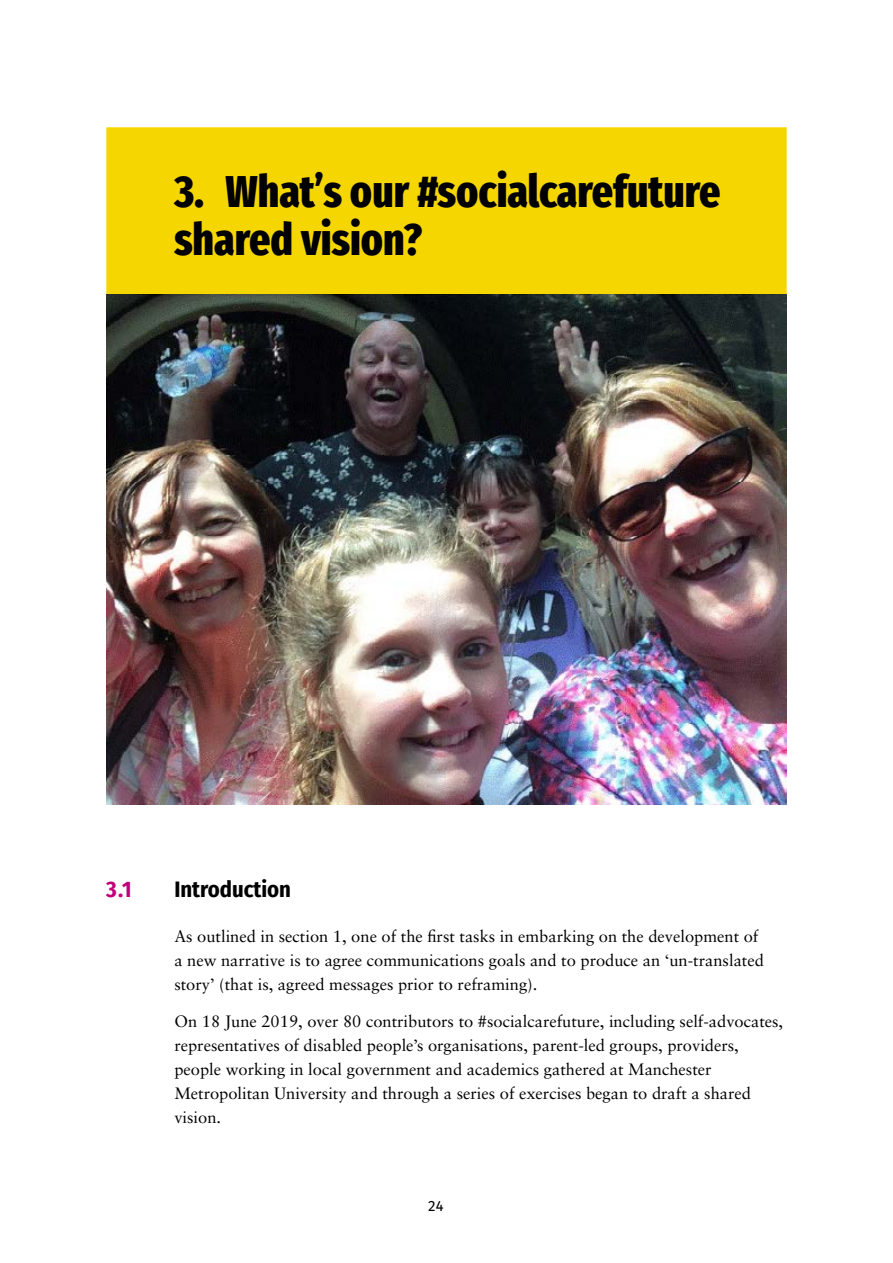
<style>
.page{position:relative;width:893px;height:1263px;background:#fff}
.page>*{position:absolute;margin:0;border:0;box-sizing:border-box;transform-origin:0 0}
.t1{font:800 extra-condensed 45px/48px "Fira Sans";color:#000}
.t2{font:700 22.5px "Fira Sans Condensed";color:#000}
.t3{font:700 22.5px "Fira Sans Condensed";color:#c10077}
.t4{font:16.5px/24px "Sabon";color:#000}
.t5{font:15px "Fira Sans";color:#000}
</style>
<div class="page">
<div style="left:106px;top:127px;width:681px;height:170px;background:#f6d600"></div>
<img style="left:106px;top:294px;width:681px;height:511px">
<h1 class="t1" style="left:174px;top:164px;width:548px">3. What’s our #socialcarefuture shared vision?</h1>
<h2 class="t3" style="left:106px;top:870px;width:27px">3.1</h2>
<h2 class="t2" style="left:174px;top:870px;width:118px">Introduction</h2>
<p class="t4" style="left:174px;top:924px;width:591px">As outlined in section 1, one of the first tasks in embarking on the development of a new narrative is to agree communications goals and to produce an ‘un-translated story’ (that is, agreed messages prior to reframing).</p>
<p class="t4" style="left:174px;top:1009px;width:610px">On 18 June 2019, over 80 contributors to #socialcarefuture, including self-advocates, representatives of disabled people’s organisations, parent-led groups, providers, people working in local government and academics gathered at Manchester Metropolitan University and through a series of exercises began to draft a shared vision.</p>
<p class="t5" style="left:428px;top:1197px;width:17px">24</p>
</div>
